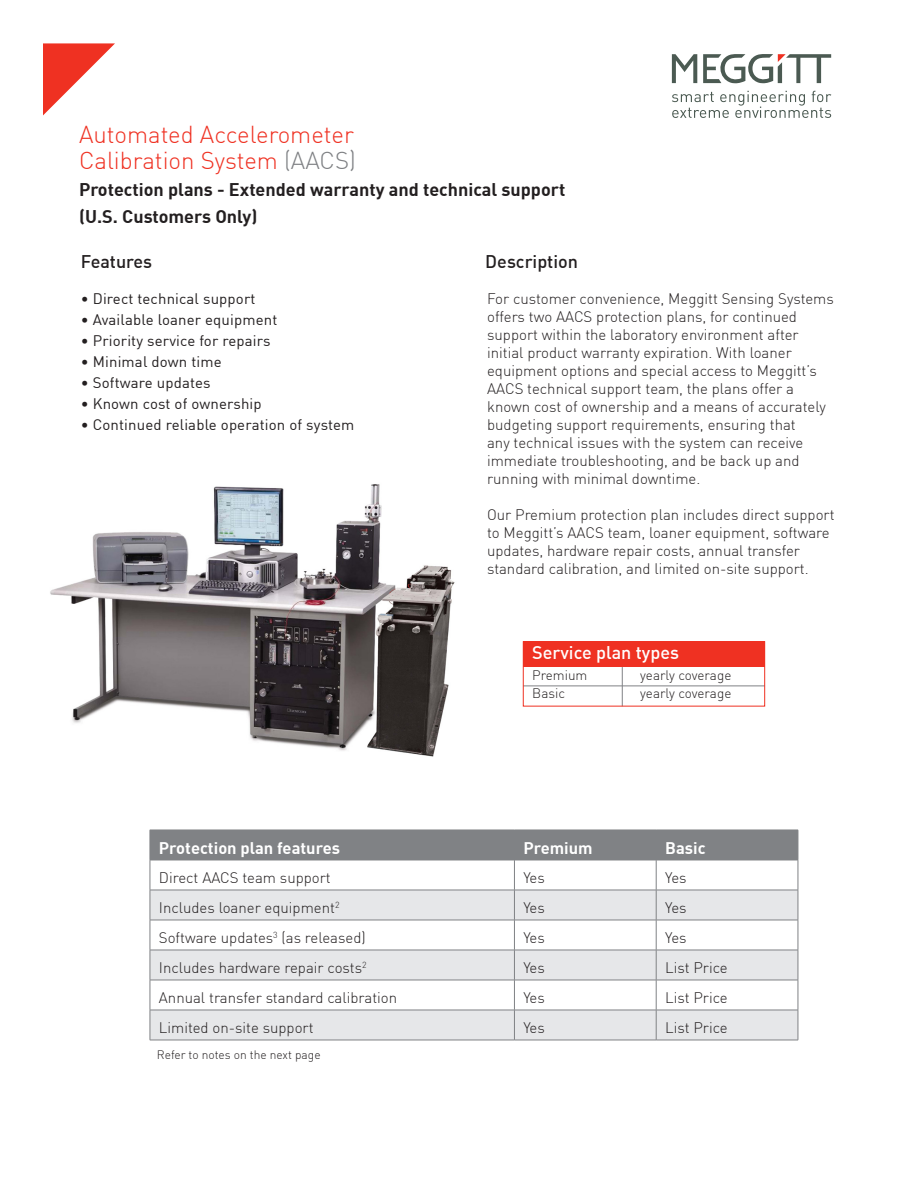
<style>
.page{position:relative;width:918px;height:1188px;background:#fff}
.page>*{position:absolute;margin:0;border:0;box-sizing:border-box;transform-origin:0 0}
.t1{font:300 24px/25.5px "DIN";color:#ef3122}
.t2{font:700 18px "DIN";color:#231f20}
.t3{font:500 18px "DIN";color:#231f20}
.t4{font:500 18px "DIN";color:#fff}
.BOLD_REG_FORMAT{font:700 16.5px "DIN";color:#fff}
.BOLD_REG_FORMAT-2{font:300 15px/18px "DIN";color:#231f20}
.t5{font:15px "DIN";letter-spacing:.01em;color:#231f20}
.t6{font:300 13.5px "DIN";color:#231f20}
.t7{font:300 12px "DIN";color:#231f20}
.s1{color:#7e8083}
</style>
<div class="page">
<hr style="left:523px;top:686px;width:242px;height:1px;background:#808285">
<hr style="left:622px;top:667px;width:1px;height:39px;background:#808285">
<div style="left:523px;top:642px;width:242px;height:25px;background:#ef3122"></div>
<svg style="left:672px;top:91px;width:159px;height:27px"></svg>
<svg style="left:672px;top:54px;width:25px;height:29px"></svg>
<svg style="left:703px;top:54px;width:128px;height:29px"></svg>
<div style="left:151px;top:831px;width:647px;height:29px;background:#808285"></div>
<svg style="left:151px;top:891px;width:647px;height:149px;fill:#e6e7e9"></svg>
<hr style="left:150px;top:830px;width:364px;height:1px;background:#808285">
<hr style="left:150px;top:830px;width:1px;height:30px;background:#808285">
<hr style="left:514px;top:830px;width:142px;height:1px;background:#808285">
<hr style="left:514px;top:830px;width:1px;height:30px;background:#808285">
<hr style="left:656px;top:830px;width:142px;height:1px;background:#808285">
<hr style="left:656px;top:830px;width:1px;height:30px;background:#808285">
<hr style="left:798px;top:830px;width:1px;height:30px;background:#808285">
<hr style="left:150px;top:860px;width:364px;height:1px;background:#808285">
<hr style="left:150px;top:860px;width:1px;height:30px;background:#808285">
<hr style="left:514px;top:860px;width:142px;height:1px;background:#808285">
<hr style="left:514px;top:860px;width:1px;height:30px;background:#808285">
<hr style="left:656px;top:860px;width:142px;height:1px;background:#808285">
<hr style="left:656px;top:860px;width:1px;height:30px;background:#808285">
<hr style="left:798px;top:860px;width:1px;height:30px;background:#808285">
<hr style="left:150px;top:890px;width:364px;height:1px;background:#808285">
<hr style="left:150px;top:890px;width:1px;height:30px;background:#808285">
<hr style="left:514px;top:890px;width:142px;height:1px;background:#808285">
<hr style="left:514px;top:890px;width:1px;height:30px;background:#808285">
<hr style="left:656px;top:890px;width:142px;height:1px;background:#808285">
<hr style="left:656px;top:890px;width:1px;height:30px;background:#808285">
<hr style="left:798px;top:890px;width:1px;height:30px;background:#808285">
<hr style="left:150px;top:920px;width:364px;height:1px;background:#808285">
<hr style="left:150px;top:920px;width:1px;height:30px;background:#808285">
<hr style="left:514px;top:920px;width:142px;height:1px;background:#808285">
<hr style="left:514px;top:920px;width:1px;height:30px;background:#808285">
<hr style="left:656px;top:920px;width:142px;height:1px;background:#808285">
<hr style="left:656px;top:920px;width:1px;height:30px;background:#808285">
<hr style="left:798px;top:920px;width:1px;height:30px;background:#808285">
<hr style="left:150px;top:950px;width:364px;height:1px;background:#808285">
<hr style="left:150px;top:950px;width:1px;height:30px;background:#808285">
<hr style="left:514px;top:950px;width:142px;height:1px;background:#808285">
<hr style="left:514px;top:950px;width:1px;height:30px;background:#808285">
<hr style="left:656px;top:950px;width:142px;height:1px;background:#808285">
<hr style="left:656px;top:950px;width:1px;height:30px;background:#808285">
<hr style="left:798px;top:950px;width:1px;height:30px;background:#808285">
<hr style="left:150px;top:980px;width:364px;height:1px;background:#808285">
<hr style="left:150px;top:980px;width:1px;height:30px;background:#808285">
<hr style="left:514px;top:980px;width:142px;height:1px;background:#808285">
<hr style="left:514px;top:980px;width:1px;height:30px;background:#808285">
<hr style="left:656px;top:980px;width:142px;height:1px;background:#808285">
<hr style="left:656px;top:980px;width:1px;height:30px;background:#808285">
<hr style="left:798px;top:980px;width:1px;height:30px;background:#808285">
<hr style="left:150px;top:1010px;width:364px;height:1px;background:#808285">
<hr style="left:150px;top:1010px;width:1px;height:30px;background:#808285">
<hr style="left:514px;top:1010px;width:142px;height:1px;background:#808285">
<hr style="left:514px;top:1010px;width:1px;height:30px;background:#808285">
<hr style="left:656px;top:1010px;width:142px;height:1px;background:#808285">
<hr style="left:656px;top:1010px;width:1px;height:30px;background:#808285">
<hr style="left:798px;top:1010px;width:1px;height:30px;background:#808285">
<hr style="left:150px;top:1040px;width:364px;height:1px;background:#808285">
<hr style="left:514px;top:1040px;width:142px;height:1px;background:#808285">
<hr style="left:656px;top:1040px;width:142px;height:1px;background:#808285">
<img style="left:50px;top:484px;width:405px;height:273px">
<div style="left:523px;top:642px;width:242px;height:64px;border:1px solid #ef3122"></div>
<svg style="left:43px;top:43px;width:72px;height:72px"></svg>
<p class="t1" style="left:79px;top:122px;width:278px">Automated Accelerometer<br>Calibration System <span class="s1">(AACS)</span></p>
<p class="t2" style="left:79px;top:178px;width:488px">Protection plans - Extended warranty and technical support</p>
<p class="t2" style="left:79px;top:205px;width:180px">(U.S. Customers Only)</p>
<p class="t3" style="left:81px;top:250px;width:73px">Features</p>
<p class="t3" style="left:485px;top:250px;width:94px">Description</p>
<p class="t5" style="left:81px;top:289px;width:176px">• Direct technical support</p>
<p class="t5" style="left:81px;top:310px;width:198px">• Available loaner equipment</p>
<p class="t5" style="left:81px;top:331px;width:191px">• Priority service for repairs</p>
<p class="t5" style="left:81px;top:352px;width:142px">• Minimal down time</p>
<p class="t5" style="left:81px;top:373px;width:131px">• Software updates</p>
<p class="t5" style="left:81px;top:394px;width:182px">• Known cost of ownership</p>
<p class="t5" style="left:81px;top:415px;width:275px">• Continued reliable operation of system</p>
<p class="BOLD_REG_FORMAT-2" style="left:487px;top:289px;width:348px">For customer convenience, Meggitt Sensing Systems offers two AACS protection plans, for continued support within the laboratory environment after initial product warranty expiration. With loaner equipment options and special access to Meggitt’s AACS technical support team, the plans offer a known cost of ownership and a means of accurately budgeting support requirements, ensuring that<br>any technical issues with the system can receive immediate troubleshooting, and be back up and running with minimal downtime.</p>
<p class="BOLD_REG_FORMAT-2" style="left:487px;top:505px;width:349px">Our Premium protection plan includes direct support to Meggitt’s AACS team, loaner equipment, software updates, hardware repair costs, annual transfer standard calibration, and limited on-site support.</p>
<p class="t4" style="left:532px;top:641px;width:148px">Service plan types</p>
<p class="t6" style="left:532px;top:667px;width:57px">Premium</p>
<p class="t6" style="left:640px;top:667px;width:93px">yearly coverage</p>
<p class="t6" style="left:532px;top:685px;width:34px">Basic</p>
<p class="t6" style="left:640px;top:685px;width:93px">yearly coverage</p>
<p class="BOLD_REG_FORMAT" style="left:159px;top:837px;width:183px">Protection plan features</p>
<p class="BOLD_REG_FORMAT" style="left:523px;top:837px;width:71px">Premium</p>
<p class="BOLD_REG_FORMAT" style="left:665px;top:837px;width:42px">Basic</p>
<p class="BOLD_REG_FORMAT-2" style="left:159px;top:869px;width:173px">Direct AACS team support</p>
<p class="BOLD_REG_FORMAT-2" style="left:523px;top:869px;width:23px">Yes</p>
<p class="BOLD_REG_FORMAT-2" style="left:665px;top:869px;width:23px">Yes</p>
<p class="BOLD_REG_FORMAT-2" style="left:159px;top:899px;width:182px">Includes loaner equipment<sup>2</sup></p>
<p class="BOLD_REG_FORMAT-2" style="left:523px;top:899px;width:23px">Yes</p>
<p class="BOLD_REG_FORMAT-2" style="left:665px;top:899px;width:23px">Yes</p>
<p class="BOLD_REG_FORMAT-2" style="left:159px;top:929px;width:208px">Software updates<sup>3</sup> (as released)</p>
<p class="BOLD_REG_FORMAT-2" style="left:523px;top:929px;width:23px">Yes</p>
<p class="BOLD_REG_FORMAT-2" style="left:665px;top:929px;width:23px">Yes</p>
<p class="BOLD_REG_FORMAT-2" style="left:159px;top:959px;width:209px">Includes hardware repair costs<sup>2</sup></p>
<p class="BOLD_REG_FORMAT-2" style="left:523px;top:959px;width:23px">Yes</p>
<p class="BOLD_REG_FORMAT-2" style="left:665px;top:959px;width:64px">List Price</p>
<p class="BOLD_REG_FORMAT-2" style="left:159px;top:989px;width:240px">Annual transfer standard calibration</p>
<p class="BOLD_REG_FORMAT-2" style="left:523px;top:989px;width:23px">Yes</p>
<p class="BOLD_REG_FORMAT-2" style="left:665px;top:989px;width:64px">List Price</p>
<p class="BOLD_REG_FORMAT-2" style="left:159px;top:1019px;width:156px">Limited on-site support</p>
<p class="BOLD_REG_FORMAT-2" style="left:523px;top:1019px;width:23px">Yes</p>
<p class="BOLD_REG_FORMAT-2" style="left:665px;top:1019px;width:64px">List Price</p>
<p class="t7" style="left:157px;top:1047px;width:165px">Refer to notes on the next page</p>
</div>
